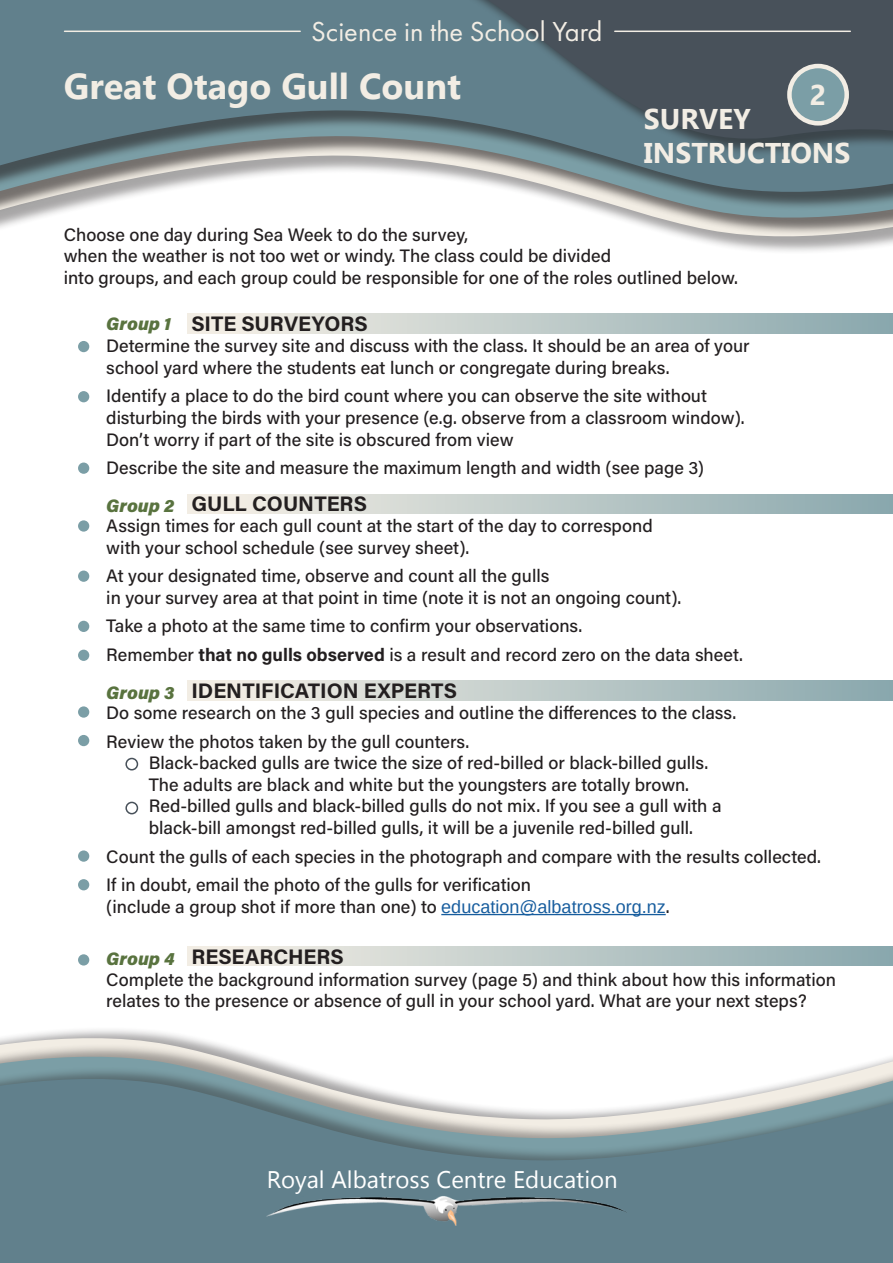
<style>
.page{position:relative;width:893px;height:1263px;background:#fff}
.page>*{position:absolute;margin:0;border:0;box-sizing:border-box;transform-origin:0 0}
.t1{font:700 36px "Gadugi";color:#f2ede4}
.t2{font:28.5px "Futura PT";color:#f2ede4}
.t3{font:700 28.5px "Gadugi";color:#f2ede4}
.t4{font:24px "Gadugi";color:#fff}
.t5{font:700 21px "Acumin Pro";color:#231f20}
.t6{font:500 18px/21.6px "Acumin Pro";color:#231f20}
.t7{font:italic 900 18px "Acumin Pro";color:#59733f}
.s1{font-weight:700}
.s2{font-family:"Arimo";font-weight:400;color:#175d9e}
</style>
<div class="page">
<svg style="left:0;top:1030px;width:212px;height:13px"></svg>
<svg style="left:0;top:1044px;width:893px;height:22px"></svg>
<svg style="left:681px;top:236px;width:212px;height:13px"></svg>
<div style="left:0;top:0;width:893px;height:236px;background:#231f20;opacity:.6"></div>
<svg style="left:0;top:210px;width:893px;height:20px"></svg>
<div style="left:0;top:0;width:893px;height:210px;background:#231f20;opacity:.6"></div>
<svg style="left:0;top:0;width:893px;height:204px;background:#7e939a"></svg>
<div style="left:351px;top:0;width:542px;height:190px;background:#231f20;opacity:.6"></div>
<svg style="left:347px;top:0;width:546px;height:173px;background:#5b6d76"></svg>
<svg style="left:0;top:1066px;width:893px;height:197px;background:#8098a0"></svg>
<hr style="left:615px;top:31px;width:235px;height:1px;background:#f2ede4">
<hr style="left:65px;top:31px;width:235px;height:1px;background:#f2ede4">
<img style="left:261px;top:1173px;width:370px;height:53px">
<div style="left:188px;top:314px;width:705px;height:19px;background:linear-gradient(to right,#f9f1e7,#89a7ad)"></div>
<div style="left:188px;top:494px;width:705px;height:20px;background:linear-gradient(to right,#f9f1e7,#89a7ad)"></div>
<div style="left:188px;top:680px;width:705px;height:20px;background:linear-gradient(to right,#f9f1e7,#89a7ad)"></div>
<div style="left:188px;top:946px;width:705px;height:20px;background:linear-gradient(to right,#f9f1e7,#89a7ad)"></div>
<div style="left:789px;top:66px;width:58px;height:57px;background:#7b9ea6;border-radius:50%"></div>
<div style="left:787px;top:64px;width:62px;height:62px;border:4px solid #f2ede4;border-radius:50%"></div>
<hr style="left:441px;top:914px;width:225px;height:1px;background:#175d9e">
<div style="left:78px;top:341px;width:11px;height:11px;background:#7b9ea6;border-radius:50%"></div>
<div style="left:78px;top:391px;width:11px;height:11px;background:#7b9ea6;border-radius:50%"></div>
<div style="left:78px;top:462px;width:11px;height:12px;background:#7b9ea6;border-radius:50%"></div>
<div style="left:78px;top:520px;width:11px;height:12px;background:#7b9ea6;border-radius:50%"></div>
<div style="left:78px;top:570px;width:11px;height:12px;background:#7b9ea6;border-radius:50%"></div>
<div style="left:78px;top:621px;width:11px;height:11px;background:#7b9ea6;border-radius:50%"></div>
<div style="left:78px;top:650px;width:11px;height:11px;background:#7b9ea6;border-radius:50%"></div>
<div style="left:78px;top:706px;width:11px;height:12px;background:#7b9ea6;border-radius:50%"></div>
<div style="left:78px;top:735px;width:11px;height:11px;background:#7b9ea6;border-radius:50%"></div>
<div style="left:78px;top:850px;width:11px;height:12px;background:#7b9ea6;border-radius:50%"></div>
<div style="left:78px;top:879px;width:11px;height:11px;background:#7b9ea6;border-radius:50%"></div>
<div style="left:78px;top:954px;width:11px;height:11px;background:#7b9ea6;border-radius:50%"></div>
<div style="left:125px;top:758px;width:13px;height:12px;border:2px solid #48515a;border-radius:50%"></div>
<div style="left:125px;top:802px;width:13px;height:12px;border:2px solid #48515a;border-radius:50%"></div>
<h2 class="t2" style="left:311px;top:14px;width:293px">Science in the School Yard</h2>
<h1 class="t1" style="left:64px;top:65px;width:399px">Great Otago Gull Count</h1>
<p class="t3" style="left:810px;top:78px;width:18px">2</p>
<p class="t3" style="left:644px;top:102px;width:108px">SURVEY</p>
<p class="t3" style="left:644px;top:136px;width:208px">INSTRUCTIONS</p>
<p class="t6" style="left:64px;top:223px;width:406px">Choose one day during Sea Week to do the survey,</p>
<p class="t6" style="left:64px;top:244px;width:549px">when the weather is not too wet or windy. The class could be divided</p>
<p class="t6" style="left:64px;top:266px;width:676px">into groups, and each group could be responsible for one of the roles outlined below.</p>
<p class="t5" style="left:191px;top:308px;width:178px">SITE SURVEYORS</p>
<p class="t6" style="left:106px;top:334px;width:645px">Determine the survey site and discuss with the class. It should be an area of your</p>
<p class="t6" style="left:106px;top:356px;width:565px">school yard where the students eat lunch or congregate during breaks.</p>
<p class="t6" style="left:106px;top:384px;width:602px">Identify a place to do the bird count where you can observe the site without</p>
<p class="t6" style="left:106px;top:406px;width:640px">disturbing the birds with your presence (e.g. observe from a classroom window).</p>
<p class="t6" style="left:106px;top:428px;width:409px">Don’t worry if part of the site is obscured from view</p>
<p class="t6" style="left:106px;top:456px;width:599px">Describe the site and measure the maximum length and width (see page 3)</p>
<p class="t5" style="left:191px;top:488px;width:177px">GULL COUNTERS</p>
<p class="t6" style="left:106px;top:514px;width:548px">Assign times for each gull count at the start of the day to correspond</p>
<p class="t6" style="left:106px;top:536px;width:365px">with your school schedule (see survey sheet).</p>
<p class="t6" style="left:106px;top:564px;width:445px">At your designated time, observe and count all the gulls</p>
<p class="t6" style="left:106px;top:586px;width:577px">in your survey area at that point in time (note it is not an ongoing count).</p>
<p class="t6" style="left:106px;top:615px;width:477px">Take a photo at the same time to confirm your observations.</p>
<p class="t6" style="left:106px;top:643px;width:638px">Remember <span class="s1">that no gulls observed</span> is a result and record zero on the data sheet.</p>
<p class="t5" style="left:191px;top:675px;width:267px">IDENTIFICATION EXPERTS</p>
<p class="t6" style="left:106px;top:701px;width:631px">Do some research on the 3 gull species and outline the differences to the class.</p>
<p class="t6" style="left:106px;top:730px;width:364px">Review the photos taken by the gull counters.</p>
<p class="t6" style="left:149px;top:751px;width:561px">Black-backed gulls are twice the size of red-billed or black-billed gulls.</p>
<p class="t6" style="left:149px;top:773px;width:542px">The adults are black and white but the youngsters are totally brown.</p>
<p class="t6" style="left:149px;top:795px;width:574px">Red-billed gulls and black-billed gulls do not mix. If you see a gull with a</p>
<p class="t6" style="left:149px;top:816px;width:546px">black-bill amongst red-billed gulls, it will be a juvenile red-billed gull.</p>
<p class="t6" style="left:106px;top:845px;width:716px">Count the gulls of each species in the photograph and compare with the results collected.</p>
<p class="t6" style="left:106px;top:873px;width:565px">If in doubt, email the photo of the gulls for verification<br>(include a group shot if more than one) to <span class="s2">education@albatross.org.nz</span>.</p>
<p class="t5" style="left:191px;top:942px;width:154px">RESEARCHERS</p>
<p class="t6" style="left:106px;top:968px;width:731px">Complete the background information survey (page 5) and think about how this information relates to the presence or absence of gull in your school yard. What are your next steps?</p>
<p class="t7" style="left:106px;top:311px;width:66px">Group 1</p>
<p class="t7" style="left:106px;top:492px;width:70px">Group 2</p>
<p class="t7" style="left:106px;top:680px;width:69px">Group 3</p>
<p class="t7" style="left:106px;top:946px;width:70px">Group 4</p>
<h3 class="t4" style="left:267px;top:1165px;width:353px">Royal Albatross Centre Education</h3>
</div>
